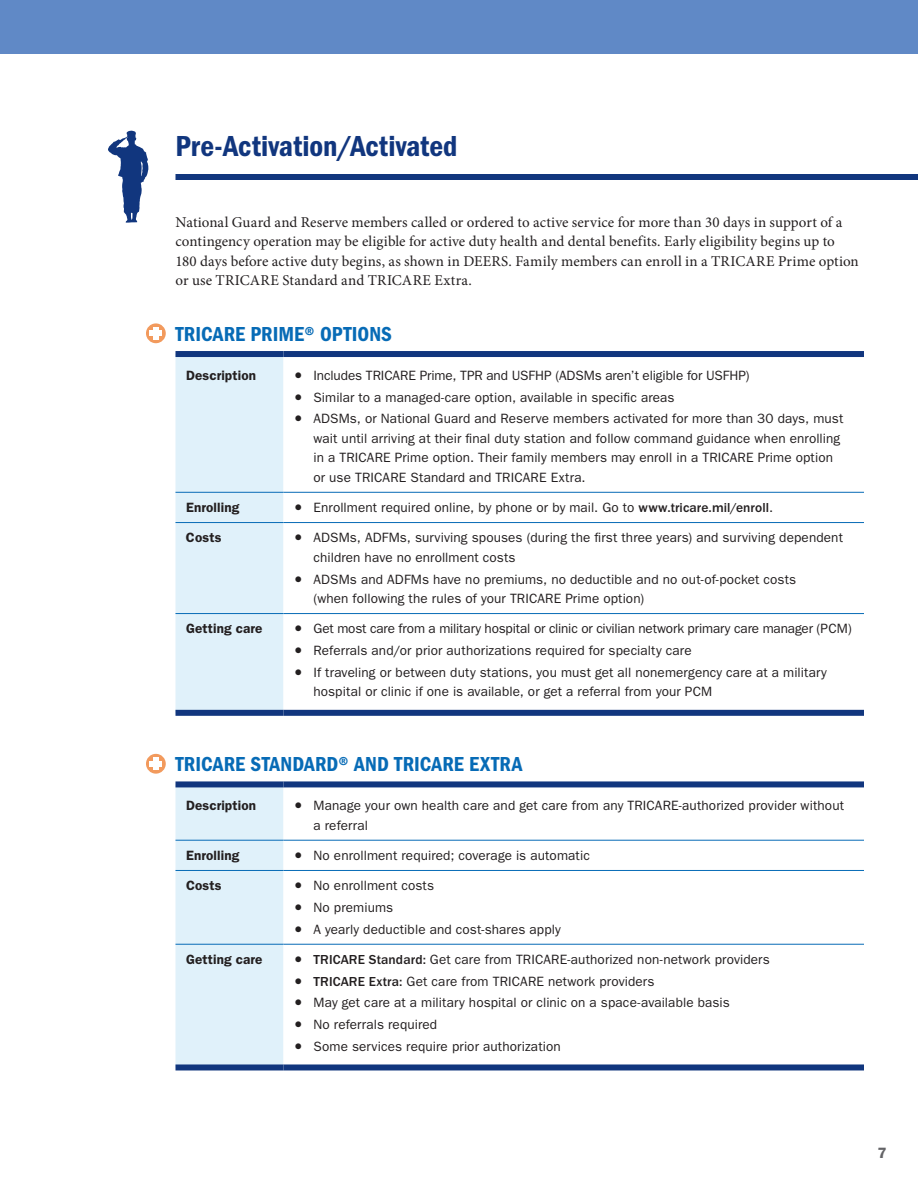
<style>
.page{position:relative;width:918px;height:1188px;background:#fff}
.page>*{position:absolute;margin:0;border:0;box-sizing:border-box;transform-origin:0 0}
.t1{font:30px "ITC Franklin Gothic Std Dm Cd";color:#11367e}
.t2{font:21px "ITC Franklin Gothic Std Dm Cd";color:#076bb6}
.t3{font:15px/19.5px "Minion Pro";letter-spacing:.005em;color:#231f20}
.t4{font:600 15px "ITC Franklin Gothic Std";color:#636366}
.t5{font:13.5px/19.5px "ITC Franklin Gothic Std";letter-spacing:.01em;color:#231f20}
.t6{font:13.5px "ITC Franklin Gothic Std";letter-spacing:-.01em;color:#231f20}
.H2_Cells_-_Black{font:600 13.5px "ITC Franklin Gothic Std";letter-spacing:.01em;color:#231f20}
.s1{font-family:"Minion Pro";font-size:21.75px}
.s2{font-weight:500}
</style>
<div class="page">
<div style="left:176px;top:174px;width:742px;height:6px;background:#11367e"></div>
<div style="left:176px;top:357px;width:108px;height:353px;background:#e0f1fa"></div>
<svg style="left:284px;top:491px;width:580px;height:219px"></svg>
<div style="left:176px;top:351px;width:108px;height:6px;background:#11367e"></div>
<div style="left:284px;top:351px;width:580px;height:6px;background:#11367e"></div>
<div style="left:176px;top:710px;width:108px;height:6px;background:#11367e"></div>
<div style="left:284px;top:710px;width:580px;height:6px;background:#11367e"></div>
<hr style="left:176px;top:492px;width:108px;height:1px;background:#076bb6">
<hr style="left:284px;top:492px;width:580px;height:1px;background:#076bb6">
<hr style="left:176px;top:522px;width:108px;height:1px;background:#076bb6">
<hr style="left:284px;top:522px;width:580px;height:1px;background:#076bb6">
<hr style="left:176px;top:613px;width:108px;height:1px;background:#076bb6">
<hr style="left:284px;top:613px;width:580px;height:1px;background:#076bb6">
<div style="left:176px;top:787px;width:108px;height:277px;background:#e0f1fa"></div>
<svg style="left:284px;top:787px;width:580px;height:157px"></svg>
<hr style="left:176px;top:840px;width:108px;height:1px;background:#076bb6">
<hr style="left:284px;top:840px;width:580px;height:1px;background:#076bb6">
<hr style="left:176px;top:870px;width:108px;height:1px;background:#076bb6">
<hr style="left:284px;top:870px;width:580px;height:1px;background:#076bb6">
<hr style="left:176px;top:944px;width:108px;height:1px;background:#076bb6">
<hr style="left:284px;top:944px;width:580px;height:1px;background:#076bb6">
<div style="left:176px;top:781px;width:108px;height:6px;background:#11367e"></div>
<div style="left:284px;top:781px;width:580px;height:6px;background:#11367e"></div>
<div style="left:176px;top:1064px;width:108px;height:6px;background:#11367e"></div>
<div style="left:284px;top:1064px;width:580px;height:6px;background:#11367e"></div>
<svg style="left:146px;top:323px;width:20px;height:20px"></svg>
<div style="left:149px;top:331px;width:13px;height:5px;background:#fff"></div>
<div style="left:153px;top:327px;width:5px;height:13px;background:#fff"></div>
<svg style="left:146px;top:754px;width:20px;height:20px"></svg>
<div style="left:149px;top:761px;width:13px;height:5px;background:#fff"></div>
<div style="left:153px;top:757px;width:5px;height:13px;background:#fff"></div>
<svg style="left:108px;top:131px;width:40px;height:92px"></svg>
<div style="left:0;top:0;width:918px;height:54px;background:#6089c6"></div>
<h3 class="t1" style="left:176px;top:128px;width:284px">Pre-Activation/Activated</h3>
<p class="t3" style="left:176px;top:212px;width:685px">National Guard and Reserve members called or ordered to active service for more than 30 days in support of a contingency operation may be eligible for active duty health and dental benefits. Early eligibility begins up to 180 days before active duty begins, as shown in DEERS. Family members can enroll in a TRICARE Prime option or use TRICARE Standard and TRICARE Extra.</p>
<h4 class="t2" style="left:176px;top:322px;width:218px">TRICARE PRIME® OPTIONS</h4>
<p class="H2_Cells_-_Black" style="left:186px;top:367px;width:72px">Description</p>
<p class="t5" style="left:294px;top:366px;width:457px"><span class="s1">•</span> Includes TRICARE Prime, TPR and USFHP (ADSMs aren’t eligible for USFHP)</p>
<p class="t5" style="left:294px;top:387px;width:382px"><span class="s1">•</span> Similar to a managed-care option, available in specific areas</p>
<p class="t5" style="left:314px;top:409px;width:531px;text-indent:-20px"><span class="s1">•</span> ADSMs, or National Guard and Reserve members activated for more than 30 days, must wait until arriving at their final duty station and follow command guidance when enrolling in a TRICARE Prime option. Their family members may enroll in a TRICARE Prime option or use TRICARE Standard and TRICARE Extra.</p>
<p class="H2_Cells_-_Black" style="left:186px;top:499px;width:55px">Enrolling</p>
<p class="t5" style="left:294px;top:498px;width:481px"><span class="s1">•</span> Enrollment required online, by phone or by mail. Go to <span class="s2">www.tricare.mil/enroll</span>.</p>
<p class="H2_Cells_-_Black" style="left:186px;top:530px;width:37px">Costs</p>
<p class="t5" style="left:314px;top:528px;width:531px;text-indent:-20px"><span class="s1">•</span> ADSMs, ADFMs, surviving spouses (during the first three years) and surviving dependent children have no enrollment costs</p>
<p class="t5" style="left:314px;top:569px;width:484px;text-indent:-20px"><span class="s1">•</span> ADSMs and ADFMs have no premiums, no deductible and no out-of-pocket costs (when following the rules of your TRICARE Prime option)</p>
<p class="H2_Cells_-_Black" style="left:186px;top:621px;width:78px">Getting care</p>
<p class="t6" style="left:294px;top:621px;width:560px"><span class="s1">•</span> Get most care from a military hospital or clinic or civilian network primary care manager (PCM)</p>
<p class="t5" style="left:294px;top:641px;width:399px"><span class="s1">•</span> Referrals and/or prior authorizations required for specialty care</p>
<p class="t5" style="left:314px;top:663px;width:515px;text-indent:-20px"><span class="s1">•</span> If traveling or between duty stations, you must get all nonemergency care at a military hospital or clinic if one is available, or get a referral from your PCM</p>
<h4 class="t2" style="left:176px;top:752px;width:349px">TRICARE STANDARD® AND TRICARE EXTRA</h4>
<p class="H2_Cells_-_Black" style="left:186px;top:798px;width:72px">Description</p>
<p class="t5" style="left:314px;top:796px;width:532px;text-indent:-20px"><span class="s1">•</span> Manage your own health care and get care from any TRICARE-authorized provider without a referral</p>
<p class="H2_Cells_-_Black" style="left:186px;top:847px;width:55px">Enrolling</p>
<p class="t5" style="left:294px;top:846px;width:297px"><span class="s1">•</span> No enrollment required; coverage is automatic</p>
<p class="H2_Cells_-_Black" style="left:186px;top:878px;width:37px">Costs</p>
<p class="t5" style="left:294px;top:876px;width:142px"><span class="s1">•</span> No enrollment costs</p>
<p class="t5" style="left:294px;top:898px;width:101px"><span class="s1">•</span> No premiums</p>
<p class="t5" style="left:294px;top:919px;width:268px"><span class="s1">•</span> A yearly deductible and cost-shares apply</p>
<p class="H2_Cells_-_Black" style="left:186px;top:951px;width:78px">Getting care</p>
<p class="t5" style="left:294px;top:950px;width:477px"><span class="s1">•</span> <span class="s2">TRICARE Standard:</span> Get care from TRICARE-authorized non-network providers</p>
<p class="t5" style="left:294px;top:972px;width:362px"><span class="s1">•</span> <span class="s2">TRICARE Extra:</span> Get care from TRICARE network providers</p>
<p class="t5" style="left:294px;top:993px;width:437px"><span class="s1">•</span> May get care at a military hospital or clinic on a space-available basis</p>
<p class="t5" style="left:294px;top:1015px;width:145px"><span class="s1">•</span> No referrals required</p>
<p class="t5" style="left:294px;top:1037px;width:268px"><span class="s1">•</span> Some services require prior authorization</p>
<p class="t4" style="left:878px;top:1144px;width:10px">7</p>
</div>
